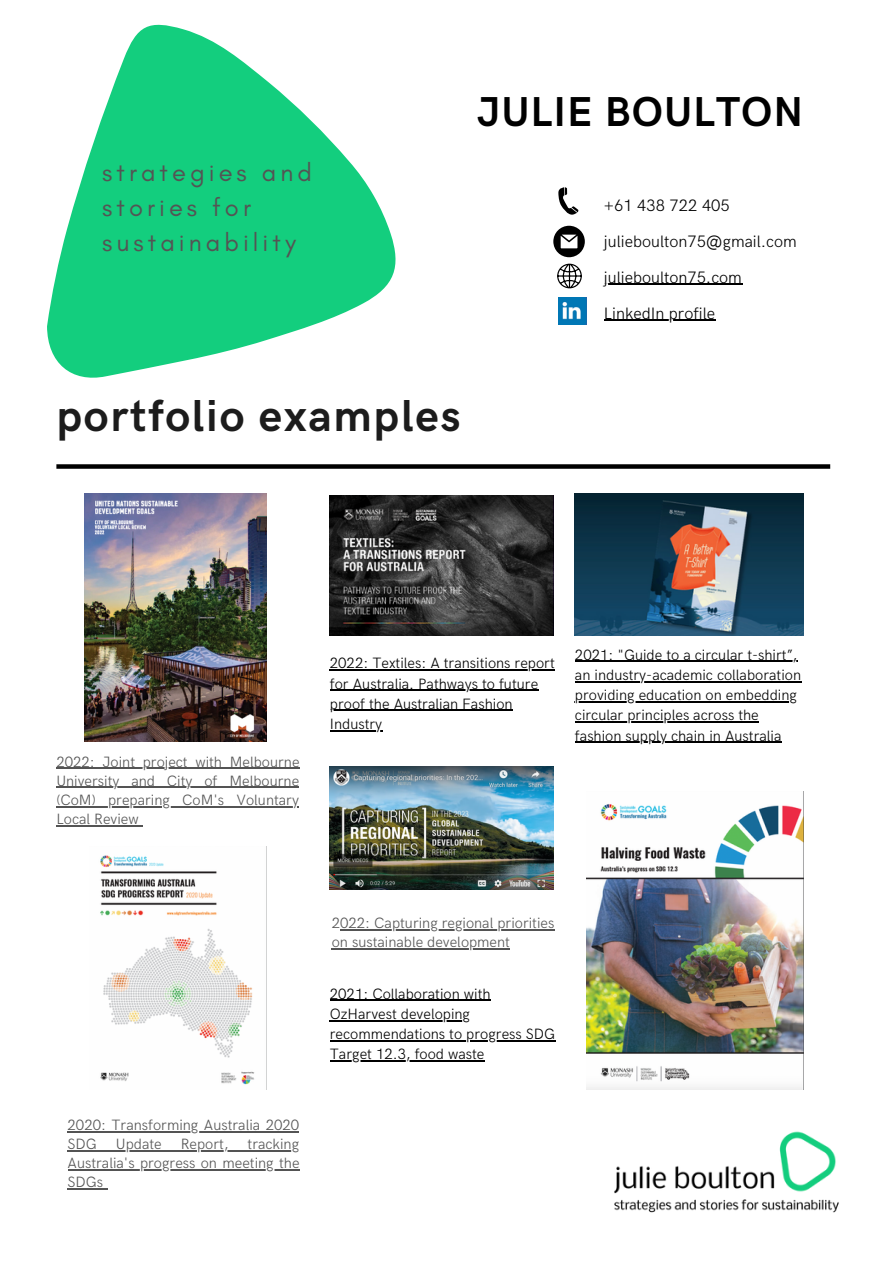
<style>
.page{position:relative;width:893px;height:1264px;background:#fff}
.page>*{position:absolute;margin:0;border:0;box-sizing:border-box;transform-origin:0 0}
.t1{font:700 44.85px "HK Grotesk";letter-spacing:.04em;color:#1c1c1c}
.t2{font:700 41.85px "HK Grotesk";letter-spacing:.025em;color:#000}
.t3{font:25.5px/34.8px "Glacial Indifference";letter-spacing:.16em;color:#545454}
.t4{font:300 16.65px/36px "HK Grotesk";color:#000}
.t5{font:300 15px/20.2px "HK Grotesk";color:#000}
.t6{font:300 15px/19px "HK Grotesk";color:#545454;text-align:justify}
</style>
<div class="page">
<svg style="left:47px;top:24px;width:349px;height:354px;fill:#13ce7e"></svg>
<div style="left:56px;top:464px;width:774px;height:5px;background:#000"></div>
<img style="left:614px;top:1131px;width:225px;height:82px">
<img style="left:575px;top:493px;width:228px;height:142px">
<img style="left:330px;top:495px;width:223px;height:140px">
<img style="left:330px;top:767px;width:223px;height:122px">
<img style="left:84px;top:493px;width:182px;height:249px">
<img style="left:586px;top:804px;width:217px;height:285px">
<img style="left:100px;top:847px;width:167px;height:242px">
<img style="left:558px;top:298px;width:28px;height:27px">
<hr style="left:604px;top:284px;width:138px;height:1px;background:#000">
<hr style="left:604px;top:320px;width:111px;height:1px;background:#000">
<hr style="left:56px;top:767px;width:243px;height:1px;background:#545454">
<hr style="left:56px;top:786px;width:243px;height:2px;background:#545454">
<hr style="left:56px;top:806px;width:243px;height:1px;background:#545454">
<hr style="left:56px;top:825px;width:83px;height:1px;background:#545454">
<hr style="left:330px;top:669px;width:225px;height:1px;background:#000">
<hr style="left:330px;top:689px;width:208px;height:1px;background:#000">
<hr style="left:330px;top:710px;width:182px;height:1px;background:#000">
<hr style="left:330px;top:730px;width:52px;height:1px;background:#000">
<hr style="left:575px;top:660px;width:222px;height:2px;background:#000">
<hr style="left:575px;top:681px;width:226px;height:1px;background:#000">
<hr style="left:575px;top:701px;width:221px;height:1px;background:#000">
<hr style="left:575px;top:721px;width:183px;height:1px;background:#000">
<hr style="left:575px;top:741px;width:206px;height:1px;background:#000">
<hr style="left:340px;top:929px;width:214px;height:1px;background:#545454">
<hr style="left:332px;top:948px;width:178px;height:1px;background:#545454">
<hr style="left:330px;top:999px;width:160px;height:2px;background:#000">
<hr style="left:330px;top:1020px;width:140px;height:1px;background:#000">
<hr style="left:330px;top:1040px;width:225px;height:1px;background:#000">
<hr style="left:330px;top:1060px;width:154px;height:1px;background:#000">
<hr style="left:68px;top:1130px;width:231px;height:2px;background:#545454">
<hr style="left:68px;top:1150px;width:231px;height:1px;background:#545454">
<hr style="left:68px;top:1169px;width:231px;height:1px;background:#545454">
<hr style="left:68px;top:1188px;width:35px;height:1px;background:#545454">
<svg style="left:553px;top:226px;width:31px;height:31px"></svg>
<svg style="left:558px;top:187px;width:20px;height:28px"></svg>
<svg style="left:557px;top:264px;width:25px;height:24px"></svg>
<p class="t3" style="left:102px;top:155px;width:211px">strategies and stories for sustainability</p>
<p class="t2" style="left:477px;top:88px;width:328px">JULIE BOULTON</p>
<p class="t4" style="left:604px;top:188px;width:194px">+61 438 722 405 julieboulton75@gmail.com julieboulton75.com</p>
<p class="t4" style="left:604px;top:295px;width:113px">LinkedIn profile</p>
<p class="t1" style="left:56px;top:391px;width:405px">portfolio examples</p>
<p class="t6" style="left:56px;top:752px;width:244px">2022: Joint project with Melbourne University and City of Melbourne (CoM) preparing CoM's Voluntary Local Review</p>
<p class="t5" style="left:330px;top:653px;width:226px">2022: Textiles: A transitions report for Australia. Pathways to future proof the Australian Fashion<br>Industry</p>
<p class="t5" style="left:575px;top:645px;width:228px">2021: "Guide to a circular t-shirt”, an industry-academic collaboration providing education on embedding circular principles across the fashion supply chain in Australia</p>
<p class="t6" style="left:68px;top:1115px;width:233px">2020: Transforming Australia 2020<br>SDG</p>
<p class="t6" style="left:68px;top:1134px;width:233px;text-indent:180px">tracking Australia's progress on meeting the SDGs</p>
<p class="t6" style="left:116px;top:1134px;width:47px">Update</p>
<p class="t6" style="left:181px;top:1134px;width:49px">Report,</p>
<p class="t6" style="left:332px;top:914px;width:224px">2022: Capturing regional priorities on sustainable development</p>
<p class="t5" style="left:330px;top:984px;width:227px">2021: Collaboration with<br>OzHarvest developing recommendations to progress SDG<br>Target 12.3, food waste</p>
</div>
